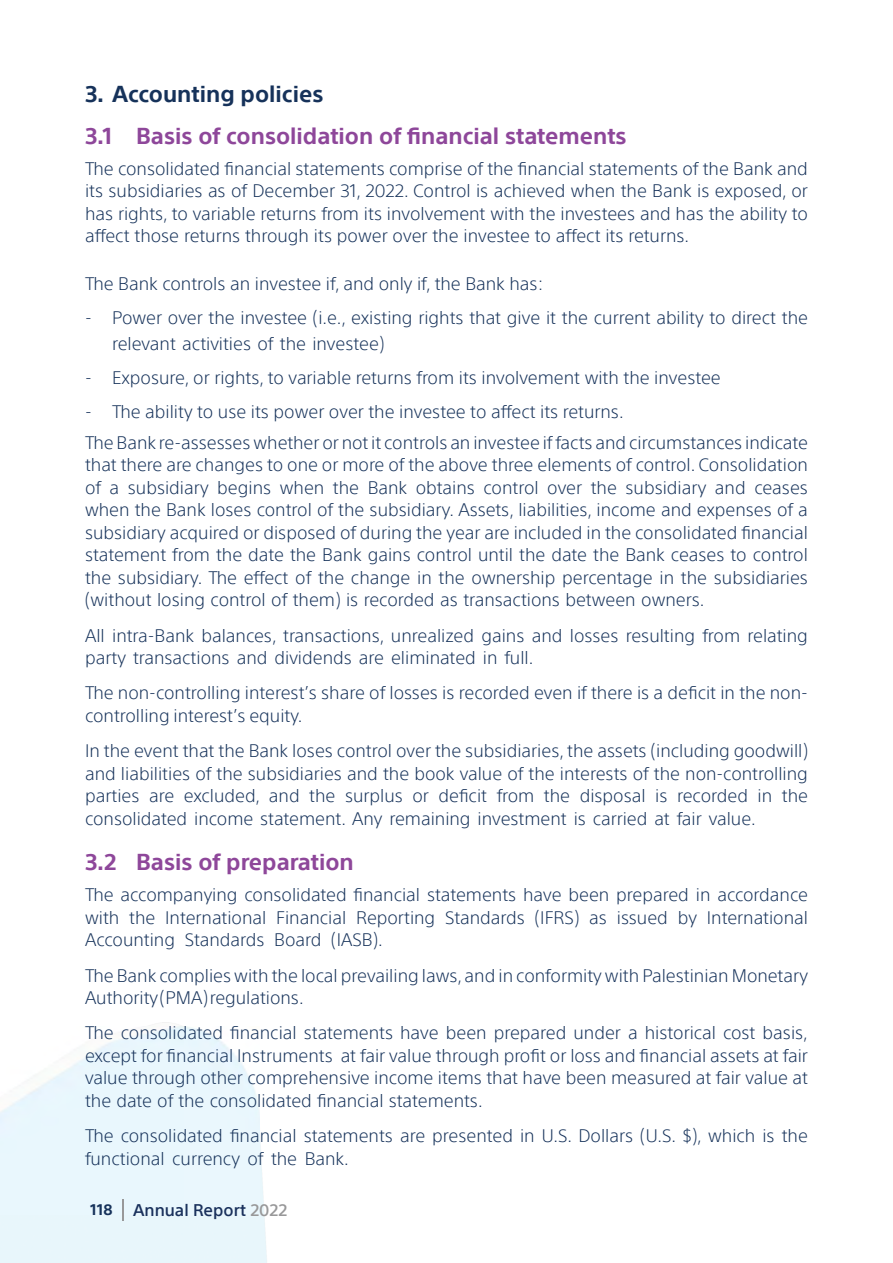
<style>
.page{position:relative;width:893px;height:1263px;background:#fff}
.page>*{position:absolute;margin:0;border:0;box-sizing:border-box;transform-origin:0 0}
.t1{font:700 22.5px "SST Arabic";color:#8e479a}
.t2{font:700 22.5px "SST Arabic";color:#16325a}
.t3{font:300 17.7px/22.5px "SST Arabic";color:#16325a}
.t4{font:500 16.5px "SST Arabic";color:#1a315c}
.s1{font-weight:700;font-size:15px;color:#16325a}
.s2{color:#989899}
</style>
<div class="page">
<img style="left:260px;top:1141px;width:7px;height:122px">
<hr style="left:122px;top:1199px;width:2px;height:21px;background:#989899">
<p class="t2" style="left:85px;top:81px;width:240px">3. Accounting policies</p>
<p class="t1" style="left:85px;top:123px;width:543px">3.1 Basis of consolidation of financial statements</p>
<p class="t3" style="left:85px;top:158px;width:724px;text-align:justify">The consolidated financial statements comprise of the financial statements of the Bank and its subsidiaries as of December 31, 2022. Control is achieved when the Bank is exposed, or has rights, to variable returns from its involvement with the investees and has the ability to affect those returns through its power over the investee to affect its returns.</p>
<p class="t3" style="left:85px;top:273px;width:460px">The Bank controls an investee if, and only if, the Bank has:</p>
<p class="t3" style="left:112px;top:305px;width:697px;line-height:25.5px;text-indent:-27px">- Power over the investee (i.e., existing rights that give it the current ability to direct the relevant activities of the investee)</p>
<p class="t3" style="left:85px;top:366px;width:637px">- Exposure, or rights, to variable returns from its involvement with the investee</p>
<p class="t3" style="left:85px;top:396px;width:724px;line-height:31px">- The ability to use its power over the investee to affect its returns.<br>The Bank re-assesses whether or not it controls an investee if facts and circumstances indicate</p>
<p class="t3" style="left:85px;top:454px;width:724px;text-align:justify">that there are changes to one or more of the above three elements of control. Consolidation of a subsidiary begins when the Bank obtains control over the subsidiary and ceases when the Bank loses control of the subsidiary. Assets, liabilities, income and expenses of a subsidiary acquired or disposed of during the year are included in the consolidated financial statement from the date the Bank gains control until the date the Bank ceases to control the subsidiary. The effect of the change in the ownership percentage in the subsidiaries (without losing control of them) is recorded as transactions between owners.</p>
<p class="t3" style="left:85px;top:624px;width:724px">All intra-Bank balances, transactions, unrealized gains and losses resulting from relating party transactions and dividends are eliminated in full.</p>
<p class="t3" style="left:85px;top:682px;width:724px">The non-controlling interest’s share of losses is recorded even if there is a deficit in the non&shy;controlling interest’s equity.</p>
<p class="t3" style="left:85px;top:740px;width:724px;text-align:justify">In the event that the Bank loses control over the subsidiaries, the assets (including goodwill) and liabilities of the subsidiaries and the book value of the interests of the non-controlling parties are excluded, and the surplus or deficit from the disposal is recorded in the consolidated income statement. Any remaining investment is carried at fair value.</p>
<p class="t1" style="left:85px;top:849px;width:270px">3.2 Basis of preparation</p>
<p class="t3" style="left:85px;top:884px;width:724px;text-align:justify">The accompanying consolidated financial statements have been prepared in accordance with the International Financial Reporting Standards (IFRS) as issued by International Accounting Standards Board (IASB).</p>
<p class="t3" style="left:85px;top:964px;width:724px">The Bank complies with the local prevailing laws, and in conformity with Palestinian Monetary<br>Authority (PMA) regulations.</p>
<p class="t3" style="left:85px;top:1022px;width:724px;text-align:justify">The consolidated financial statements have been prepared under a historical cost basis, except for financial Instruments at fair value through profit or loss and financial assets at fair value through other comprehensive income items that have been measured at fair value at the date of the consolidated financial statements.</p>
<p class="t3" style="left:85px;top:1125px;width:724px">The consolidated financial statements are presented in U.S. Dollars (U.S. $), which is the functional currency of the Bank.</p>
<p class="t4" style="left:90px;top:1201px;width:199px"><span class="s1">118</span> Annual Report <span class="s2">2022</span></p>
</div>
